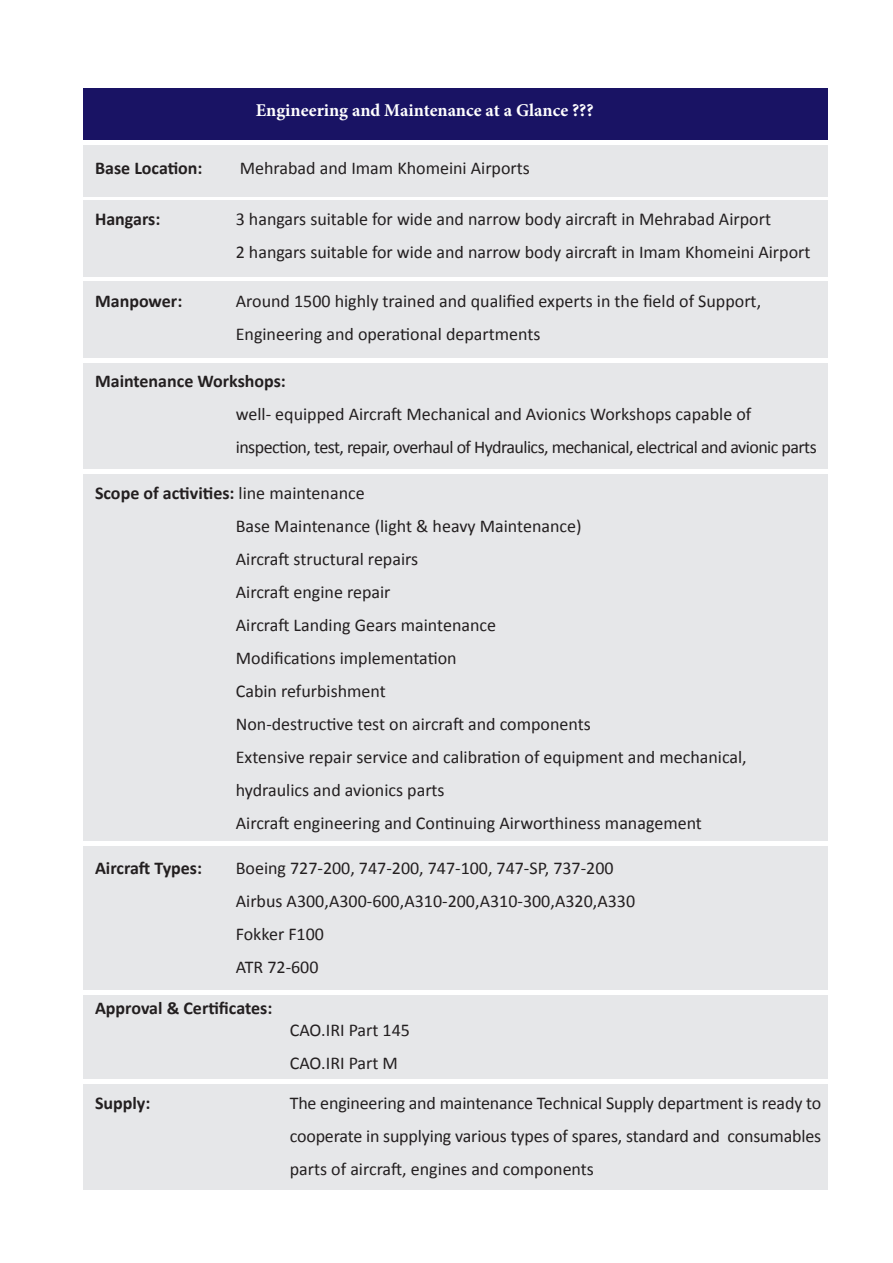
<style>
.page{position:relative;width:893px;height:1263px;background:#fff}
.page>*{position:absolute;margin:0;border:0;box-sizing:border-box;transform-origin:0 0}
.t1{font:18.15px "Calibri";color:#231f20}
.t2{font:700 18.15px "Calibri";color:#231f20}
.t3{font:18px "Calibri";color:#231f20}
.t4{font:700 18px "Calibri";color:#231f20}
.t5{font:18px "Calibri";letter-spacing:-.03em;color:#231f20}
.t6{font:700 18px "Minion Pro";color:#fff}
.s1{font-weight:400}
</style>
<div class="page">
<div style="left:83px;top:145px;width:745px;height:51px;background:#e6e7e9"></div>
<div style="left:83px;top:201px;width:745px;height:76px;background:#e6e7e9"></div>
<div style="left:83px;top:281px;width:745px;height:77px;background:#e6e7e9"></div>
<div style="left:83px;top:363px;width:745px;height:106px;background:#e6e7e9"></div>
<div style="left:83px;top:474px;width:745px;height:367px;background:#e6e7e9"></div>
<div style="left:83px;top:846px;width:745px;height:143px;background:#e6e7e9"></div>
<div style="left:83px;top:995px;width:745px;height:84px;background:#e6e7e9"></div>
<div style="left:83px;top:1084px;width:745px;height:105px;background:#e6e7e9"></div>
<div style="left:83px;top:88px;width:745px;height:51px;background:#191364"></div>
<p class="t6" style="left:256px;top:98px;width:339px">Engineering and Maintenance at a Glance ???</p>
<p class="t4" style="left:95px;top:156px;width:109px">Base Location:</p>
<p class="t3" style="left:240px;top:156px;width:292px">Mehrabad and Imam Khomeini Airports</p>
<p class="t2" style="left:95px;top:207px;width:67px">Hangars:</p>
<p class="t1" style="left:236px;top:207px;width:537px">3 hangars suitable for wide and narrow body aircraft in Mehrabad Airport</p>
<p class="t3" style="left:236px;top:240px;width:576px">2 hangars suitable for wide and narrow body aircraft in Imam Khomeini Airport</p>
<p class="t4" style="left:95px;top:290px;width:89px">Manpower:</p>
<p class="t3" style="left:236px;top:290px;width:527px">Around 1500 highly trained and qualified experts in the field of Support,</p>
<p class="t3" style="left:236px;top:323px;width:306px">Engineering and operational departments</p>
<p class="t4" style="left:95px;top:369px;width:192px">Maintenance Workshops:</p>
<p class="t3" style="left:236px;top:402px;width:517px">well- equipped Aircraft Mechanical and Avionics Workshops capable of</p>
<p class="t5" style="left:236px;top:435px;width:582px">inspection, test, repair, overhaul of Hydraulics, mechanical, electrical and avionic parts</p>
<p class="t4" style="left:95px;top:482px;width:271px">Scope of activities: <span class="s1">line maintenance</span></p>
<p class="t3" style="left:236px;top:515px;width:347px">Base Maintenance (light &amp; heavy Maintenance)</p>
<p class="t3" style="left:236px;top:548px;width:184px">Aircraft structural repairs</p>
<p class="t3" style="left:236px;top:581px;width:156px">Aircraft engine repair</p>
<p class="t3" style="left:236px;top:614px;width:262px">Aircraft Landing Gears maintenance</p>
<p class="t3" style="left:236px;top:647px;width:222px">Modifications implementation</p>
<p class="t3" style="left:236px;top:680px;width:152px">Cabin refurbishment</p>
<p class="t3" style="left:236px;top:713px;width:357px">Non-destructive test on aircraft and components</p>
<p class="t3" style="left:236px;top:746px;width:512px">Extensive repair service and calibration of equipment and mechanical,</p>
<p class="t3" style="left:236px;top:779px;width:210px">hydraulics and avionics parts</p>
<p class="t3" style="left:236px;top:812px;width:468px">Aircraft engineering and Continuing Airworthiness management</p>
<p class="t4" style="left:95px;top:857px;width:109px">Aircraft Types:</p>
<p class="t3" style="left:236px;top:857px;width:379px">Boeing 727-200, 747-200, 747-100, 747-SP, 737-200</p>
<p class="t3" style="left:236px;top:890px;width:401px">Airbus A300,A300-600,A310-200,A310-300,A320,A330</p>
<p class="t3" style="left:236px;top:923px;width:90px">Fokker F100</p>
<p class="t3" style="left:236px;top:956px;width:84px">ATR 72-600</p>
<p class="t4" style="left:95px;top:996px;width:179px">Approval &amp; Certificates:</p>
<p class="t3" style="left:290px;top:1018px;width:122px">CAO.IRI Part 145</p>
<p class="t3" style="left:290px;top:1051px;width:110px">CAO.IRI Part M</p>
<p class="t4" style="left:95px;top:1091px;width:57px">Supply:</p>
<p class="t3" style="left:290px;top:1092px;width:533px">The engineering and maintenance Technical Supply department is ready to</p>
<p class="t3" style="left:290px;top:1125px;width:533px">cooperate in supplying various types of spares, standard and consumables</p>
<p class="t3" style="left:290px;top:1158px;width:306px">parts of aircraft, engines and components</p>
</div>
